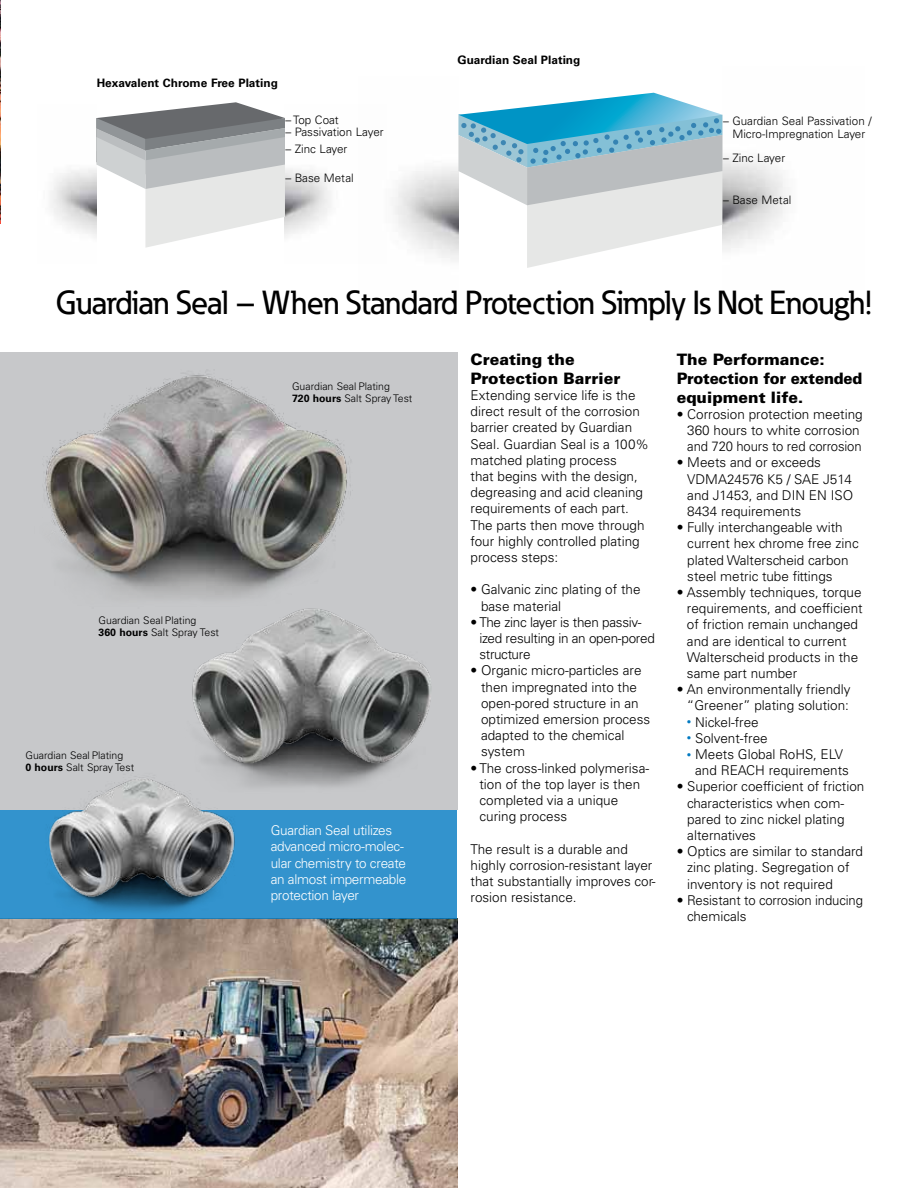
<style>
.page{position:relative;width:918px;height:1188px;background:#fff}
.page>*{position:absolute;margin:0;border:0;box-sizing:border-box;transform-origin:0 0}
.t1{font:500 33px "Eaton";letter-spacing:-.02em;color:#000}
.t2{font:900 15.75px/18.9px "Univers LT Std";color:#000}
.t3{font:300 13.5px/16.2px "Univers LT Std";color:#000}
.t4{font:300 13.5px/16.2px "Univers LT Std";letter-spacing:-.02em;color:#fff}
.t5{font:300 13.5px/16.2px "Univers LT Std";letter-spacing:-.02em;color:#000}
.t6{font:300 11.55px/13.5px "Univers LT Std";color:#000;text-align:center}
.t7{font:700 11.55px "Univers LT Std";color:#000}
.t8{font:300 10.5px/12px "Univers LT Std";color:#000}
.s1{font-size:9px;color:#0079c1}
.s2{font-weight:700}
</style>
<div class="page">
<img style="left:0;top:0;width:1px;height:223px">
<img style="left:722px;top:114px;width:65px;height:137px">
<img style="left:394px;top:167px;width:64px;height:94px">
<svg style="left:458px;top:93px;width:264px;height:175px"></svg>
<div style="left:0;top:353px;width:458px;height:457px;background:#c7c8ca"></div>
<img style="left:0;top:919px;width:458px;height:269px">
<div style="left:0;top:810px;width:458px;height:109px;background:#3393cd"></div>
<img style="left:285px;top:169px;width:46px;height:68px">
<img style="left:50px;top:169px;width:46px;height:68px">
<svg style="left:96px;top:102px;width:189px;height:146px"></svg>
<img style="left:192px;top:608px;width:239px;height:179px">
<img style="left:45px;top:374px;width:306px;height:225px">
<img style="left:37px;top:764px;width:202px;height:155px">
<p class="t7" style="left:97px;top:76px;width:183px">Hexavalent Chrome Free Plating</p>
<p class="t6" style="left:285px;top:114px;width:55px">– Top Coat</p>
<p class="t6" style="left:285px;top:125px;width:100px">– Passivation Layer</p>
<p class="t6" style="left:285px;top:142px;width:64px">– Zinc Layer</p>
<p class="t6" style="left:285px;top:171px;width:70px">– Base Metal</p>
<p class="t7" style="left:458px;top:53px;width:124px">Guardian Seal Plating</p>
<p class="t6" style="left:723px;top:114px;width:150px">– Guardian Seal Passivation /<br>Micro-Impregnation Layer</p>
<p class="t6" style="left:723px;top:151px;width:64px">– Zinc Layer</p>
<p class="t6" style="left:723px;top:193px;width:70px">– Base Metal</p>
<h1 class="t1" style="left:56px;top:283px;width:818px">Guardian Seal – When Standard Protection Simply Is Not Enough!</h1>
<p class="t2" style="left:471px;top:350px;width:151px">Creating the<br>Protection Barrier</p>
<p class="t3" style="left:471px;top:387px;width:180px">Extending service life is the direct result of the corrosion barrier created by Guardian<br>Seal. Guardian Seal is a 100% matched plating process<br>that begins with the design, degreasing and acid cleaning requirements of each part.<br>The parts then move through four highly controlled plating process steps:</p>
<p class="t3" style="left:481px;top:581px;width:161px;text-indent:-11px">• Galvanic zinc plating of the base material</p>
<p class="t5" style="left:479px;top:614px;width:177px;text-indent:-9px">• The zinc layer is then passiv&shy;ized resulting in an open-pored structure</p>
<p class="t3" style="left:481px;top:662px;width:171px;text-indent:-11px">• Organic micro-particles are then impregnated into the open-pored structure in an optimized emersion process adapted to the chemical system</p>
<p class="t3" style="left:479px;top:760px;width:171px;text-indent:-9px">• The cross-linked polymerisa&shy;tion of the top layer is then completed via a unique curing process</p>
<p class="t3" style="left:471px;top:841px;width:187px">The result is a durable and highly corrosion-resistant layer that substantially improves cor&shy;rosion resistance.</p>
<p class="t2" style="left:677px;top:350px;width:187px">The Performance:<br>Protection for extended equipment life.</p>
<p class="t3" style="left:687px;top:406px;width:177px;text-indent:-11px">• Corrosion protection meeting<br>360 hours to white corrosion and 720 hours to red corrosion</p>
<p class="t3" style="left:687px;top:455px;width:167px;text-indent:-11px">• Meets and or exceeds<br>VDMA24576 K5 / SAE J514 and J1453, and DIN EN ISO<br>8434 requirements</p>
<p class="t3" style="left:687px;top:519px;width:173px;text-indent:-11px">• Fully interchangeable with current hex chrome free zinc plated Walterscheid carbon steel metric tube fittings</p>
<p class="t3" style="left:687px;top:584px;width:177px;text-indent:-10px">• Assembly techniques, torque requirements, and coefficient of friction remain unchanged and are identical to current<br>Walterscheid products in the same part number</p>
<p class="t3" style="left:677px;top:681px;width:175px;text-align:right">• An environmentally friendly “Greener” plating solution:</p>
<p class="t3" style="left:687px;top:714px;width:73px"><span class="s1">•</span> Nickel-free</p>
<p class="t3" style="left:687px;top:730px;width:82px"><span class="s1">•</span> Solvent-free</p>
<p class="t3" style="left:695px;top:746px;width:155px;text-indent:-8px"><span class="s1">•</span> Meets Global RoHS, ELV and REACH requirements</p>
<p class="t3" style="left:687px;top:779px;width:179px;text-indent:-11px">• Superior coefficient of friction characteristics when com&shy;pared to zinc nickel plating alternatives</p>
<p class="t3" style="left:687px;top:843px;width:177px;text-indent:-11px">• Optics are similar to standard zinc plating. Segregation of inventory is not required</p>
<p class="t3" style="left:687px;top:892px;width:177px;text-indent:-11px">• Resistant to corrosion inducing chemicals</p>
<p class="t8" style="left:292px;top:380px;width:122px">Guardian Seal Plating<br><span class="s2">720 hours</span> Salt Spray Test</p>
<p class="t8" style="left:99px;top:614px;width:122px">Guardian Seal Plating<br><span class="s2">360 hours</span> Salt Spray Test</p>
<p class="t8" style="left:25px;top:749px;width:110px">Guardian Seal Plating<br><span class="s2">0 hours</span> Salt Spray Test</p>
<p class="t4" style="left:271px;top:822px;width:137px">Guardian Seal utilizes advanced micro-molec&shy;ular chemistry to create an almost impermeable protection layer</p>
</div>
